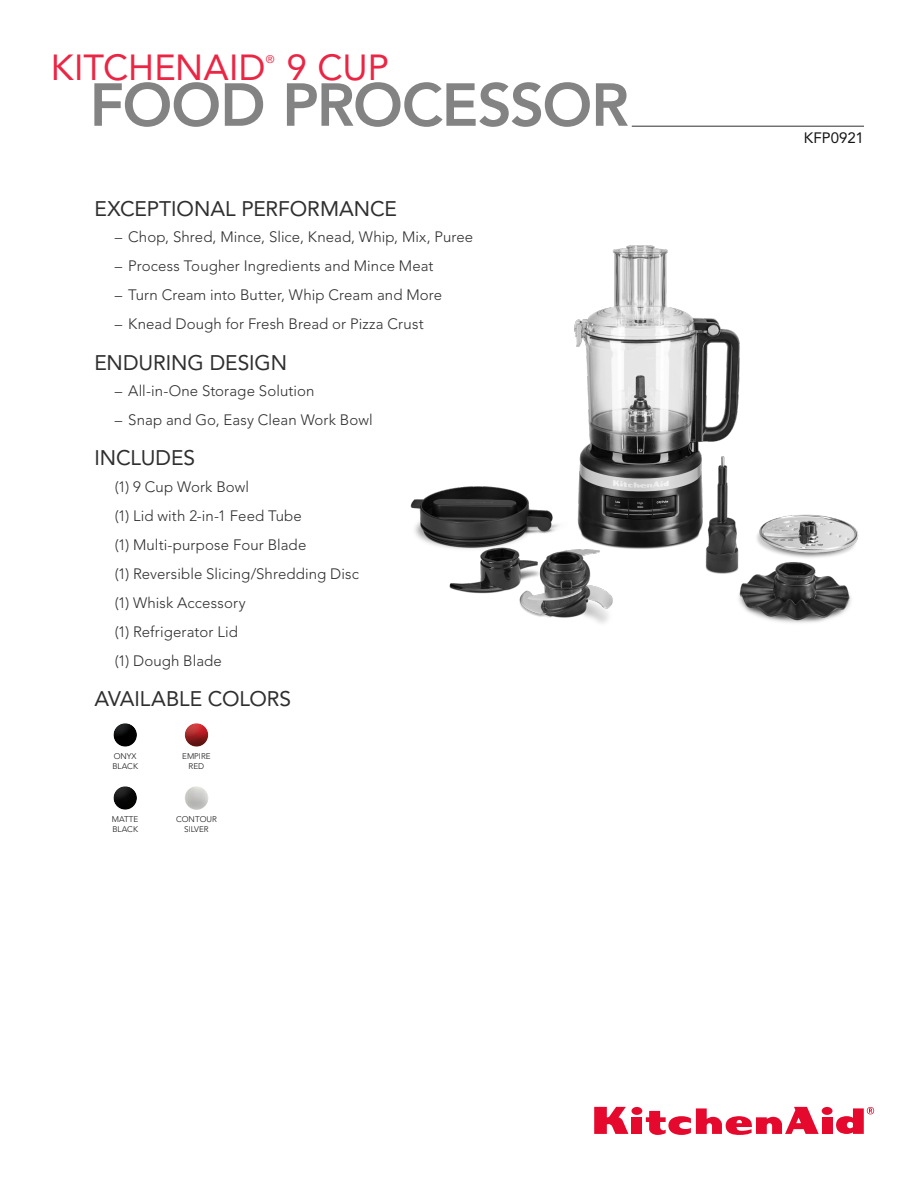
<style>
.page{position:relative;width:918px;height:1188px;background:#fff}
.page>*{position:absolute;margin:0;border:0;box-sizing:border-box;transform-origin:0 0}
.t1{font:800 60px "Avenir LT Std";letter-spacing:-.02em;color:#838383}
.t2{font:36px "Avenir LT Std";letter-spacing:.005em;color:#eb2544}
.t3{font:21px "Avenir LT Std";letter-spacing:-.005em;color:#2f2f2f}
.t4{font:300 15px/29.1px "Avenir LT Std";letter-spacing:.005em;color:#2f2f2f}
.t5{font:15px "Avenir LT Std";letter-spacing:.005em;color:#131313}
.t6{font:10.95px "Avenir LT Std";color:#eb2544}
.t7{font:300 8.1px/10.2px "Avenir LT Std";color:#131313}
</style>
<div class="page">
<div style="left:631px;top:1117px;width:11px;height:17px;background:#e50a2d"></div>
<div style="left:631px;top:1107px;width:11px;height:8px;background:#e50a2d;border-radius:50%"></div>
<div style="left:822px;top:1117px;width:11px;height:17px;background:#e50a2d"></div>
<div style="left:822px;top:1107px;width:11px;height:8px;background:#e50a2d;border-radius:50%"></div>
<svg style="left:594px;top:1107px;width:34px;height:27px"></svg>
<svg style="left:646px;top:1107px;width:173px;height:28px"></svg>
<svg style="left:836px;top:1107px;width:38px;height:27px"></svg>
<hr style="left:632px;top:126px;width:232px;height:1px;background:#2f2f2f">
<img style="left:410px;top:245px;width:449px;height:378px">
<div style="left:107px;top:722px;width:41px;height:25px;background:#1c1b1a;opacity:.25"></div>
<div style="left:178px;top:722px;width:41px;height:25px;background:#1c1b1a;opacity:.25"></div>
<div style="left:107px;top:785px;width:41px;height:25px;background:#1c1b1a;opacity:.25"></div>
<div style="left:178px;top:785px;width:41px;height:25px;background:#1c1b1a;opacity:.25"></div>
<h2 class="t2" style="left:51px;top:46px;width:216px">KITCHENAID</h2>
<p class="t6" style="left:266px;top:53px;width:10px">®</p>
<h2 class="t2" style="left:287px;top:46px;width:104px">9 CUP</h2>
<h1 class="t1" style="left:90px;top:69px;width:541px">FOOD PROCESSOR</h1>
<h3 class="t3" style="left:94px;top:196px;width:304px">EXCEPTIONAL PERFORMANCE</h3>
<p class="t4" style="left:115px;top:222px;width:360px">– Chop, Shred, Mince, Slice, Knead, Whip, Mix, Puree</p>
<p class="t4" style="left:115px;top:252px;width:320px">– Process Tougher Ingredients and Mince Meat</p>
<p class="t4" style="left:115px;top:281px;width:329px">– Turn Cream into Butter, Whip Cream and More</p>
<p class="t4" style="left:115px;top:310px;width:311px">– Knead Dough for Fresh Bread or Pizza Crust</p>
<h3 class="t3" style="left:94px;top:350px;width:194px">ENDURING DESIGN</h3>
<p class="t4" style="left:115px;top:376px;width:201px">– All-in-One Storage Solution</p>
<p class="t4" style="left:115px;top:405px;width:259px">– Snap and Go, Easy Clean Work Bowl</p>
<h3 class="t3" style="left:94px;top:446px;width:102px">INCLUDES</h3>
<p class="t4" style="left:115px;top:472px;width:246px">(1) 9 Cup Work Bowl<br>(1) Lid with 2-in-1 Feed Tube<br>(1) Multi-purpose Four Blade<br>(1) Reversible Slicing/Shredding Disc (1) Whisk Accessory<br>(1) Refrigerator Lid<br>(1) Dough Blade</p>
<h3 class="t3" style="left:94px;top:687px;width:198px">AVAILABLE COLORS</h3>
<p class="t7" style="left:112px;top:751px;width:27px">ONYX<br>BLACK</p>
<p class="t7" style="left:182px;top:751px;width:30px;text-align:center">EMPIRE<br>RED</p>
<p class="t7" style="left:112px;top:814px;width:28px">MATTE<br>BLACK</p>
<p class="t7" style="left:176px;top:814px;width:42px;text-align:center">CONTOUR<br>SILVER</p>
<p class="t5" style="left:804px;top:129px;width:62px">KFP0921</p>
</div>
